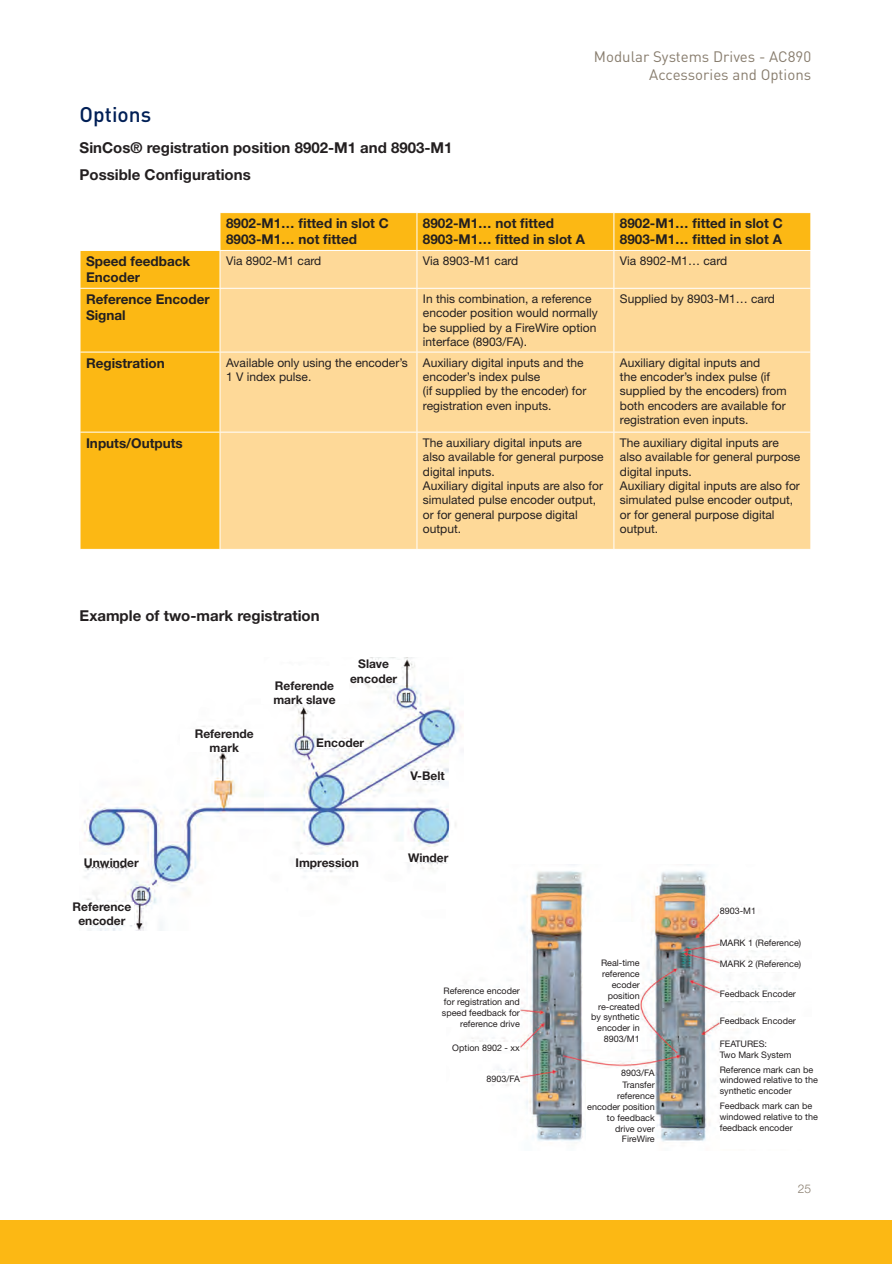
<style>
.page{position:relative;width:892px;height:1264px;background:#fff}
.page>*{position:absolute;margin:0;border:0;box-sizing:border-box;transform-origin:0 0}
.t1{font:500 21px "DINOT";color:#001f56}
.t2{font:700 15px "Helvetica Neue LT Std";color:#231f20}
.t3{font:15px/18px "DINOT";color:#887d6e;text-align:right}
.t4{font:700 13.5px/16.2px "Helvetica Neue LT Std";color:#231f20}
.t5{font:12px/14.4px "Helvetica Neue LT Std";color:#231f20}
.t6{font:700 12px/14.4px "Helvetica Neue LT Std";color:#231f20;text-align:center}
.t7{font:300 12px "Helvetica Neue LT Std";color:#887d6e}
.t8{font:9px/10.8px "Helvetica Neue LT Std";color:#231f20}
</style>
<div class="page">
<div style="left:0;top:1220px;width:892px;height:44px;background:#fcb814"></div>
<img style="left:84px;top:657px;width:379px;height:273px">
<img style="left:447px;top:865px;width:342px;height:277px">
<svg style="left:81px;top:213px;width:729px;height:336px;background:#fcbd27"></svg>
<div style="left:221px;top:251px;width:589px;height:298px;background:#fed998"></div>
<hr style="left:220px;top:213px;width:1px;height:37px;background:#fff">
<hr style="left:416px;top:213px;width:1px;height:37px;background:#fff">
<hr style="left:613px;top:213px;width:1px;height:37px;background:#fff">
<hr style="left:80px;top:250px;width:140px;height:1px;background:#fff">
<hr style="left:220px;top:250px;width:197px;height:1px;background:#fff">
<hr style="left:220px;top:251px;width:1px;height:37px;background:#fff">
<hr style="left:417px;top:250px;width:197px;height:1px;background:#fff">
<hr style="left:416px;top:251px;width:1px;height:37px;background:#fff">
<hr style="left:614px;top:250px;width:197px;height:1px;background:#fff">
<hr style="left:613px;top:251px;width:1px;height:37px;background:#fff">
<hr style="left:80px;top:288px;width:140px;height:1px;background:#fff">
<hr style="left:220px;top:288px;width:197px;height:1px;background:#fff">
<hr style="left:220px;top:289px;width:1px;height:63px;background:#fff">
<hr style="left:417px;top:288px;width:197px;height:1px;background:#fff">
<hr style="left:416px;top:289px;width:1px;height:63px;background:#fff">
<hr style="left:614px;top:288px;width:197px;height:1px;background:#fff">
<hr style="left:613px;top:289px;width:1px;height:63px;background:#fff">
<hr style="left:80px;top:352px;width:140px;height:1px;background:#fff">
<hr style="left:220px;top:352px;width:197px;height:1px;background:#fff">
<hr style="left:220px;top:352px;width:1px;height:80px;background:#fff">
<hr style="left:417px;top:352px;width:197px;height:1px;background:#fff">
<hr style="left:416px;top:352px;width:1px;height:80px;background:#fff">
<hr style="left:614px;top:352px;width:197px;height:1px;background:#fff">
<hr style="left:613px;top:352px;width:1px;height:80px;background:#fff">
<hr style="left:80px;top:432px;width:140px;height:1px;background:#fff">
<hr style="left:220px;top:432px;width:197px;height:1px;background:#fff">
<hr style="left:220px;top:432px;width:1px;height:117px;background:#fff">
<hr style="left:417px;top:432px;width:197px;height:1px;background:#fff">
<hr style="left:416px;top:432px;width:1px;height:117px;background:#fff">
<hr style="left:614px;top:432px;width:197px;height:1px;background:#fff">
<hr style="left:613px;top:432px;width:1px;height:117px;background:#fff">
<div style="left:181px;top:729px;width:87px;height:23px;background:#fff"></div>
<div style="left:70px;top:902px;width:64px;height:23px;background:#fff"></div>
<div style="left:261px;top:666px;width:87px;height:38px;background:#fff"></div>
<div style="left:346px;top:659px;width:55px;height:23px;background:#fff"></div>
<div style="left:410px;top:771px;width:35px;height:9px;background:#fff"></div>
<div style="left:316px;top:739px;width:48px;height:8px;background:#fff"></div>
<div style="left:295px;top:855px;width:64px;height:12px;background:#fff"></div>
<div style="left:396px;top:850px;width:64px;height:11px;background:#fff"></div>
<div style="left:80px;top:855px;width:63px;height:12px;background:#fff"></div>
<div style="left:427px;top:988px;width:93px;height:38px;background:#fff"></div>
<div style="left:583px;top:922px;width:57px;height:120px;background:#fff"></div>
<div style="left:586px;top:1069px;width:68px;height:82px;background:#fff"></div>
<div style="left:720px;top:907px;width:36px;height:10px;background:#fff"></div>
<div style="left:720px;top:939px;width:98px;height:10px;background:#fff"></div>
<div style="left:720px;top:961px;width:98px;height:10px;background:#fff"></div>
<div style="left:720px;top:990px;width:98px;height:11px;background:#fff"></div>
<div style="left:720px;top:1017px;width:98px;height:11px;background:#fff"></div>
<div style="left:720px;top:1040px;width:98px;height:108px;background:#fff"></div>
<div style="left:452px;top:1042px;width:68px;height:8px;background:#fff"></div>
<div style="left:452px;top:1074px;width:68px;height:8px;background:#fff"></div>
<h1 class="t1" style="left:80px;top:100px;width:73px">Options</h1>
<p class="t2" style="left:80px;top:138px;width:374px">SinCos® registration position 8902-M1 and 8903-M1</p>
<p class="t3" style="left:658px;top:47px;width:155px">AC890/AC890PX Series</p>
<p class="t3" style="left:594px;top:47px;width:219px">Modular Systems Drives - AC890<br>Accessories and Options</p>
<p class="t2" style="left:80px;top:166px;width:173px">Possible Configurations</p>
<p class="t4" style="left:226px;top:215px;width:164px">8902-M1… fitted in slot C<br>8903-M1… not fitted</p>
<p class="t4" style="left:423px;top:215px;width:163px">8902-M1… not fitted<br>8903-M1… fitted in slot A</p>
<p class="t4" style="left:620px;top:215px;width:164px">8902-M1… fitted in slot C<br>8903-M1… fitted in slot A</p>
<p class="t4" style="left:86px;top:253px;width:106px">Speed feedback<br>Encoder</p>
<p class="t5" style="left:226px;top:253px;width:97px">Via 8902-M1 card</p>
<p class="t5" style="left:423px;top:253px;width:97px">Via 8903-M1 card</p>
<p class="t5" style="left:620px;top:253px;width:109px">Via 8902-M1… card</p>
<p class="t4" style="left:86px;top:291px;width:125px">Reference Encoder<br>Signal</p>
<p class="t5" style="left:423px;top:291px;width:176px">In this combination, a reference encoder position would normally be supplied by a FireWire option interface (8903/FA).</p>
<p class="t5" style="left:620px;top:291px;width:156px">Supplied by 8903-M1… card</p>
<p class="t4" style="left:86px;top:354px;width:80px">Registration</p>
<p class="t5" style="left:226px;top:355px;width:183px">Available only using the encoder’s<br>1 V index pulse.</p>
<p class="t5" style="left:423px;top:355px;width:165px">Auxiliary digital inputs and the encoder’s index pulse<br>(if supplied by the encoder) for registration even inputs.</p>
<p class="t5" style="left:620px;top:355px;width:168px">Auxiliary digital inputs and<br>the encoder’s index pulse (if supplied by the encoders) from both encoders are available for registration even inputs.</p>
<p class="t4" style="left:86px;top:434px;width:98px">Inputs/Outputs</p>
<p class="t5" style="left:423px;top:435px;width:182px">The auxiliary digital inputs are also available for general purpose digital inputs.<br>Auxiliary digital inputs are also for simulated pulse encoder output, or for general purpose digital output.</p>
<p class="t5" style="left:620px;top:435px;width:182px">The auxiliary digital inputs are also available for general purpose digital inputs.<br>Auxiliary digital inputs are also for simulated pulse encoder output, or for general purpose digital output.</p>
<p class="t2" style="left:80px;top:607px;width:241px">Example of two-mark registration</p>
<p class="t6" style="left:273px;top:678px;width:64px;text-align:left">Referende mark slave</p>
<p class="t6" style="left:350px;top:656px;width:49px">Slave encoder</p>
<p class="t6" style="left:84px;top:855px;width:56px">Unwinder</p>
<p class="t6" style="left:73px;top:899px;width:60px">Reference encoder</p>
<p class="t6" style="left:195px;top:726px;width:61px">Referende mark</p>
<p class="t6" style="left:316px;top:735px;width:49px">Encoder</p>
<p class="t6" style="left:295px;top:855px;width:65px">Impression</p>
<p class="t6" style="left:410px;top:768px;width:36px">V-Belt</p>
<p class="t6" style="left:408px;top:850px;width:42px">Winder</p>
<p class="t8" style="left:442px;top:985px;width:80px;text-align:right">Reference encoder for registration and speed feedback for reference drive</p>
<p class="t8" style="left:452px;top:1042px;width:69px">Option 8902 - xx</p>
<p class="t8" style="left:486px;top:1073px;width:35px">8903/FA</p>
<p class="t8" style="left:591px;top:957px;width:50px;text-align:right">Real-time reference ecoder position re-created by synthetic encoder in<br>8903/M1</p>
<p class="t8" style="left:621px;top:1066px;width:35px;line-height:12.6px">8903/FA<br>Transfer</p>
<p class="t8" style="left:587px;top:1090px;width:69px;text-align:right">reference encoder position to feedback drive over<br>FireWire</p>
<p class="t8" style="left:720px;top:905px;width:38px">8903-M1</p>
<p class="t8" style="left:720px;top:937px;width:83px">MARK 1 (Reference)</p>
<p class="t8" style="left:720px;top:958px;width:83px">MARK 2 (Reference)</p>
<p class="t8" style="left:720px;top:988px;width:78px">Feedback Encoder</p>
<p class="t8" style="left:720px;top:1015px;width:78px">Feedback Encoder</p>
<p class="t8" style="left:720px;top:1038px;width:73px">FEATURES:<br>Two Mark System</p>
<p class="t8" style="left:720px;top:1064px;width:100px">Reference mark can be windowed relative to the synthetic encoder</p>
<p class="t8" style="left:720px;top:1100px;width:100px">Feedback mark can be windowed relative to the feedback encoder</p>
<p class="t7" style="left:798px;top:1181px;width:15px">25</p>
<p class="t7" style="left:804px;top:1181px;width:8px">7</p>
</div>
